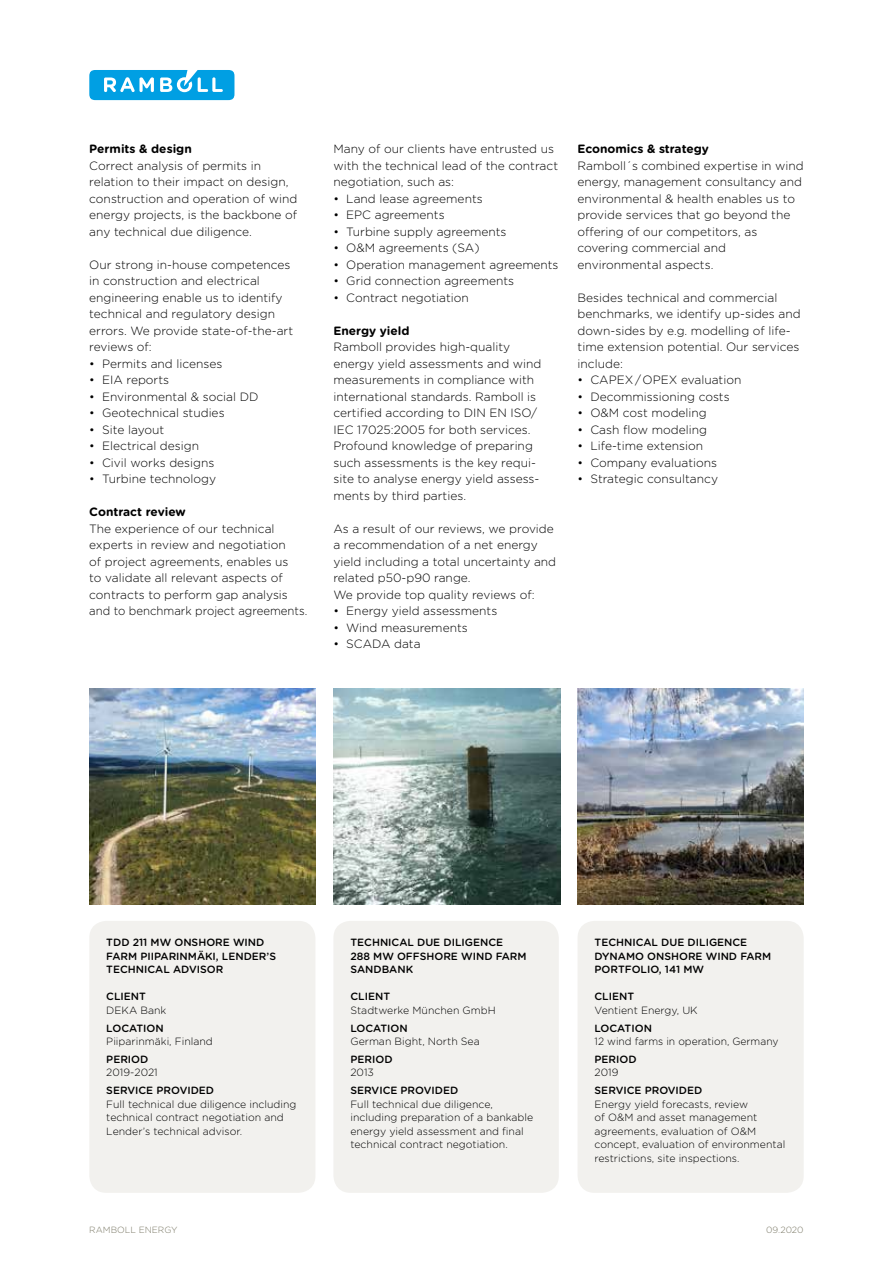
<style>
.page{position:relative;width:893px;height:1263px;background:#fff}
.page>*{position:absolute;margin:0;border:0;box-sizing:border-box;transform-origin:0 0}
.t1{font:300 12px/16.5px "Gotham Rounded";color:#000}
.t2{font:700 12px "Gotham Rounded";color:#000}
.t3{font:300 10.5px/13.5px "Gotham Rounded";color:#000}
.t4{font:500 10.5px/13.5px "Gotham Rounded";color:#000}
.t5{font:300 9px "Gotham Rounded";color:#7b7966}
</style>
<div class="page">
<svg style="left:89px;top:70px;width:145px;height:30px;background:#2fb0e8"></svg>
<div style="left:89px;top:921px;width:226px;height:272px;background:#f2f1ee;border-radius:17px"></div>
<div style="left:333px;top:921px;width:226px;height:272px;background:#f2f1ee;border-radius:17px"></div>
<div style="left:578px;top:921px;width:226px;height:272px;background:#f2f1ee;border-radius:17px"></div>
<img style="left:89px;top:689px;width:226px;height:215px">
<img style="left:334px;top:689px;width:226px;height:215px">
<img style="left:578px;top:689px;width:226px;height:215px">
<p class="t2" style="left:89px;top:140px;width:104px">Permits &amp; design</p>
<p class="t1" style="left:89px;top:157px;width:210px">Correct analysis of permits in relation to their impact on design, construction and operation of wind energy projects, is the backbone of any technical due diligence.</p>
<p class="t1" style="left:89px;top:256px;width:205px">Our strong in-house competences in construction and electrical engineering enable us to identify technical and regulatory design errors. We provide state-of-the-art reviews of:</p>
<p class="t1" style="left:89px;top:355px;width:135px">• Permits and licenses</p>
<p class="t1" style="left:89px;top:371px;width:81px">• EIA reports</p>
<p class="t1" style="left:89px;top:388px;width:171px">• Environmental &amp; social DD</p>
<p class="t1" style="left:89px;top:404px;width:137px">• Geotechnical studies</p>
<p class="t1" style="left:89px;top:421px;width:76px">• Site layout</p>
<p class="t1" style="left:89px;top:437px;width:111px">• Electrical design</p>
<p class="t1" style="left:89px;top:454px;width:127px">• Civil works designs</p>
<p class="t1" style="left:89px;top:470px;width:128px">• Turbine technology</p>
<p class="t2" style="left:89px;top:503px;width:98px">Contract review</p>
<p class="t1" style="left:89px;top:520px;width:220px">The experience of our technical experts in review and negotiation<br>of project agreements, enables us<br>to validate all relevant aspects of contracts to perform gap analysis and to benchmark project agreements.</p>
<p class="t1" style="left:333px;top:140px;width:226px">Many of our clients have entrusted us with the technical lead of the contract negotiation, such as:</p>
<p class="t1" style="left:333px;top:190px;width:151px">• Land lease agreements</p>
<p class="t1" style="left:333px;top:206px;width:113px">• EPC agreements</p>
<p class="t1" style="left:333px;top:223px;width:175px">• Turbine supply agreements</p>
<p class="t1" style="left:333px;top:239px;width:148px">• O&amp;M agreements (SA)</p>
<p class="t1" style="left:333px;top:256px;width:227px">• Operation management agreements</p>
<p class="t1" style="left:333px;top:272px;width:182px">• Grid connection agreements</p>
<p class="t1" style="left:333px;top:289px;width:137px">• Contract negotiation</p>
<p class="t2" style="left:333px;top:322px;width:78px">Energy yield</p>
<p class="t1" style="left:333px;top:338px;width:210px">Ramboll provides high-quality energy yield assessments and wind measurements in compliance with international standards. Ramboll is certified according to DIN EN ISO/ IEC 17025:2005 for both services.<br>Profound knowledge of preparing such assessments is the key requi&shy;site to analyse energy yield assess&shy;ments by third parties.</p>
<p class="t1" style="left:333px;top:520px;width:224px">As a result of our reviews, we provide a recommendation of a net energy yield including a total uncertainty and related p50-p90 range.<br>We provide top quality reviews of:</p>
<p class="t1" style="left:333px;top:602px;width:165px">• Energy yield assessments</p>
<p class="t1" style="left:333px;top:619px;width:136px">• Wind measurements</p>
<p class="t1" style="left:333px;top:635px;width:89px">• SCADA data</p>
<p class="t2" style="left:578px;top:140px;width:133px">Economics &amp; strategy</p>
<p class="t1" style="left:578px;top:157px;width:228px">Ramboll´s combined expertise in wind energy, management consultancy and environmental &amp; health enables us to provide services that go beyond the offering of our competitors, as covering commercial and environmental aspects.</p>
<p class="t1" style="left:578px;top:289px;width:225px">Besides technical and commercial benchmarks, we identify up-sides and down-sides by e.g. modelling of life&shy;time extension potential. Our services include:</p>
<p class="t1" style="left:578px;top:371px;width:165px">• CAPEX / OPEX evaluation</p>
<p class="t1" style="left:578px;top:388px;width:154px">• Decommissioning costs</p>
<p class="t1" style="left:578px;top:404px;width:131px">• O&amp;M cost modeling</p>
<p class="t1" style="left:578px;top:421px;width:131px">• Cash flow modeling</p>
<p class="t1" style="left:578px;top:437px;width:127px">• Life-time extension</p>
<p class="t1" style="left:578px;top:454px;width:141px">• Company evaluations</p>
<p class="t1" style="left:578px;top:470px;width:142px">• Strategic consultancy</p>
<p class="t4" style="left:106px;top:935px;width:171px">TDD 211 MW ONSHORE WIND<br>FARM PIIPARINMÄKI, LENDER’S<br>TECHNICAL ADVISOR</p>
<p class="t4" style="left:106px;top:989px;width:41px">CLIENT</p>
<p class="t3" style="left:106px;top:1003px;width:62px">DEKA Bank</p>
<p class="t4" style="left:106px;top:1021px;width:59px">LOCATION</p>
<p class="t3" style="left:106px;top:1034px;width:108px">Piiparinmäki, Finland</p>
<p class="t4" style="left:106px;top:1052px;width:44px">PERIOD</p>
<p class="t3" style="left:106px;top:1065px;width:53px">2019-2021</p>
<p class="t4" style="left:106px;top:1083px;width:109px">SERVICE PROVIDED</p>
<p class="t3" style="left:106px;top:1097px;width:192px">Full technical due diligence including technical contract negotiation and<br>Lender’s technical advisor.</p>
<p class="t4" style="left:350px;top:935px;width:178px">TECHNICAL DUE DILIGENCE<br>288 MW OFFSHORE WIND FARM<br>SANDBANK</p>
<p class="t4" style="left:350px;top:989px;width:41px">CLIENT</p>
<p class="t3" style="left:350px;top:1003px;width:147px">Stadtwerke München GmbH</p>
<p class="t4" style="left:350px;top:1021px;width:59px">LOCATION</p>
<p class="t3" style="left:350px;top:1034px;width:131px">German Bight, North Sea</p>
<p class="t4" style="left:350px;top:1052px;width:44px">PERIOD</p>
<p class="t3" style="left:350px;top:1065px;width:25px">2013</p>
<p class="t4" style="left:350px;top:1083px;width:109px">SERVICE PROVIDED</p>
<p class="t3" style="left:350px;top:1097px;width:184px">Full technical due diligence, including preparation of a bankable energy yield assessment and final technical contract negotiation.</p>
<p class="t4" style="left:595px;top:935px;width:178px">TECHNICAL DUE DILIGENCE<br>DYNAMO ONSHORE WIND FARM<br>PORTFOLIO, 141 MW</p>
<p class="t4" style="left:595px;top:989px;width:41px">CLIENT</p>
<p class="t3" style="left:595px;top:1003px;width:105px">Ventient Energy, UK</p>
<p class="t4" style="left:595px;top:1021px;width:59px">LOCATION</p>
<p class="t3" style="left:595px;top:1034px;width:185px">12 wind farms in operation, Germany</p>
<p class="t4" style="left:595px;top:1052px;width:44px">PERIOD</p>
<p class="t3" style="left:595px;top:1065px;width:25px">2019</p>
<p class="t4" style="left:595px;top:1083px;width:109px">SERVICE PROVIDED</p>
<p class="t3" style="left:595px;top:1096px;width:192px">Energy yield forecasts, review<br>of O&amp;M and asset management agreements, evaluation of O&amp;M concept, evaluation of environmental restrictions, site inspections.</p>
<p class="t5" style="left:89px;top:1224px;width:90px">RAMBOLL ENERGY</p>
<p class="t5" style="left:766px;top:1224px;width:39px">09.2020</p>
</div>
